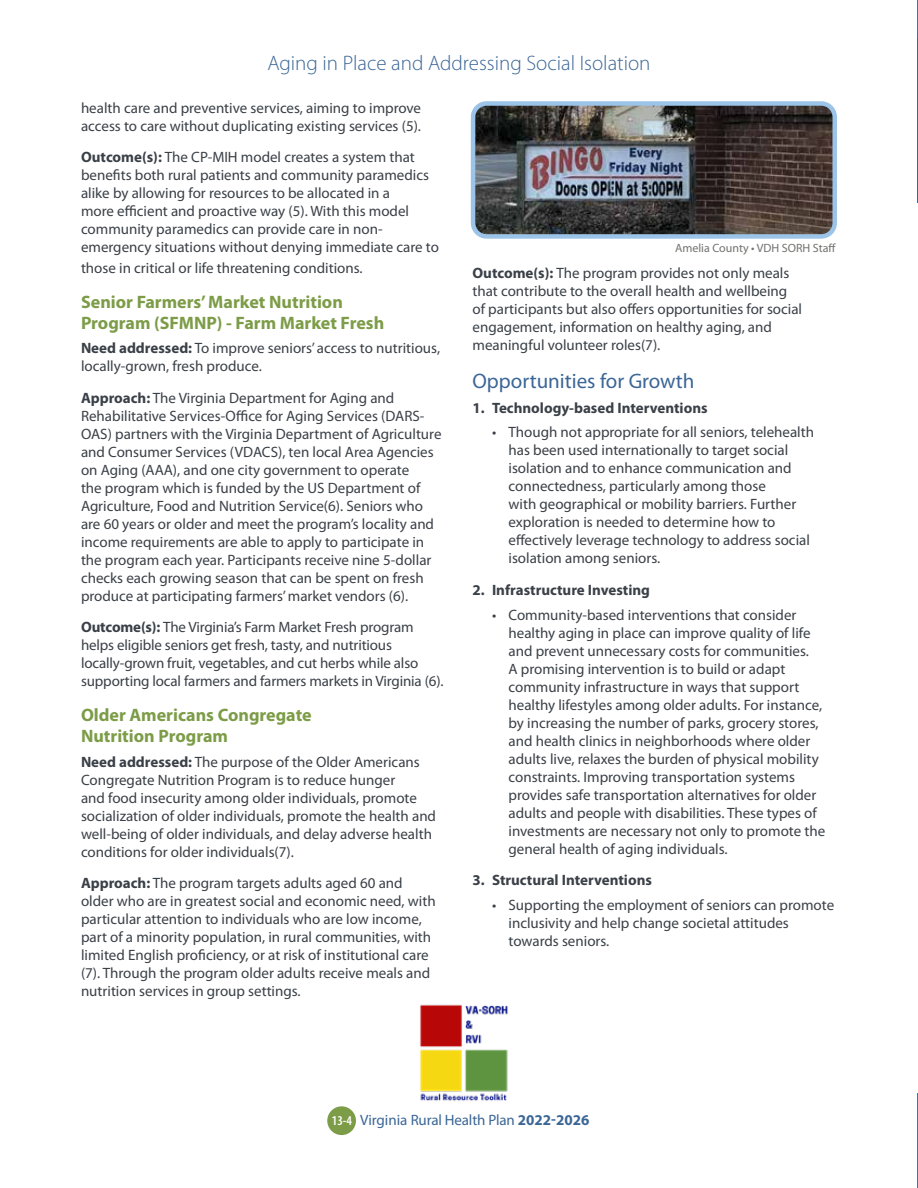
<style>
.page{position:relative;width:918px;height:1188px;background:#fff}
.page>*{position:absolute;margin:0;border:0;box-sizing:border-box;transform-origin:0 0}
.t1{font:300 21px "Myriad Pro";color:#3b6696}
.t2{font:21px "Myriad Pro";color:#3b6696}
.t3{font:700 18px/21px "Myriad Pro";color:#7c9c47}
.t4{font:15px/18px "Myriad Pro";color:#3a4047}
.t5{font:700 15px "Myriad Pro";color:#3a4047}
.t6{font:15px "Myriad Pro";letter-spacing:-.01em;color:#3b6696}
.t7{font:12px "Myriad Pro";color:#72716e}
.s1{font-weight:700}
.s2{font-weight:600;font-stretch:condensed;font-size:13.5px;color:#fff}
</style>
<div class="page">
<img style="left:476px;top:106px;width:356px;height:128px">
<div style="left:471px;top:101px;width:366px;height:138px;border:4px solid #9bc4e8;border-radius:14px"></div>
<div style="left:327px;top:1106px;width:29px;height:29px;background:#7c9c47;border-radius:50%"></div>
<img style="left:420px;top:1004px;width:88px;height:97px">
<hr style="left:917px;top:38px;width:1px;height:164px;background:#3b6696">
<hr style="left:917px;top:1094px;width:1px;height:94px;background:#3c71b6">
<hr style="left:917px;top:0;width:1px;height:38px;background:#3c71b6">
<h1 class="t1" style="left:267px;top:51px;width:385px">Aging in Place and Addressing Social Isolation</h1>
<p class="t4" style="left:81px;top:98px;width:342px">health care and preventive services, aiming to improve access to care without duplicating existing services (5).</p>
<p class="t4" style="left:81px;top:148px;width:360px"><span class="s1">Outcome(s):</span> The CP-MIH model creates a system that benefits both rural patients and community paramedics alike by allowing for resources to be allocated in a<br>more efficient and proactive way (5). With this model community paramedics can provide care in non&shy;emergency situations without denying immediate care to</p>
<p class="t4" style="left:81px;top:259px;width:283px">those in critical or life threatening conditions.</p>
<p class="t3" style="left:81px;top:290px;width:305px">Senior Farmers’ Market Nutrition<br>Program (SFMNP) - Farm Market Fresh</p>
<p class="t4" style="left:81px;top:339px;width:361px"><span class="s1">Need addressed:</span> To improve seniors’ access to nutritious, locally-grown, fresh produce.</p>
<p class="t4" style="left:81px;top:388px;width:362px"><span class="s1">Approach:</span> The Virginia Department for Aging and Rehabilitative Services-Office for Aging Services (DARS-OAS) partners with the Virginia Department of Agriculture and Consumer Services (VDACS), ten local Area Agencies on Aging (AAA), and one city government to operate<br>the program which is funded by the US Department of Agriculture, Food and Nutrition Service(6). Seniors who are 60 years or older and meet the program’s locality and income requirements are able to apply to participate in the program each year. Participants receive nine 5-dollar checks each growing season that can be spent on fresh produce at participating farmers’ market vendors (6).</p>
<p class="t4" style="left:81px;top:618px;width:364px"><span class="s1">Outcome(s):</span> The Virginia’s Farm Market Fresh program helps eligible seniors get fresh, tasty, and nutritious locally-grown fruit, vegetables, and cut herbs while also supporting local farmers and farmers markets in Virginia (6).</p>
<p class="t3" style="left:81px;top:704px;width:232px">Older Americans Congregate<br>Nutrition Program</p>
<p class="t4" style="left:81px;top:752px;width:357px"><span class="s1">Need addressed:</span> The purpose of the Older Americans Congregate Nutrition Program is to reduce hunger<br>and food insecurity among older individuals, promote socialization of older individuals, promote the health and well-being of older individuals, and delay adverse health conditions for older individuals(7).</p>
<p class="t4" style="left:81px;top:874px;width:356px"><span class="s1">Approach:</span> The program targets adults aged 60 and older who are in greatest social and economic need, with particular attention to individuals who are low income, part of a minority population, in rural communities, with limited English proficiency, or at risk of institutional care (7). Through the program older adults receive meals and nutrition services in group settings.</p>
<p class="t7" style="left:675px;top:241px;width:162px">Amelia County • VDH SORH Staff</p>
<p class="t4" style="left:472px;top:264px;width:331px"><span class="s1">Outcome(s):</span> The program provides not only meals that contribute to the overall health and wellbeing of participants but also offers opportunities for social engagement, information on healthy aging, and meaningful volunteer roles(7).</p>
<h1 class="t2" style="left:472px;top:368px;width:223px">Opportunities for Growth</h1>
<p class="t5" style="left:472px;top:398px;width:237px">1. Technology-based Interventions</p>
<p class="t4" style="left:508px;top:423px;width:307px;text-indent:-16px">• Though not appropriate for all seniors, telehealth has been used internationally to target social isolation and to enhance communication and connectedness, particularly among those<br>with geographical or mobility barriers. Further exploration is needed to determine how to effectively leverage technology to address social isolation among seniors.</p>
<p class="t5" style="left:472px;top:580px;width:179px">2. Infrastructure Investing</p>
<p class="t4" style="left:508px;top:605px;width:318px;text-indent:-16px">• Community-based interventions that consider healthy aging in place can improve quality of life and prevent unnecessary costs for communities.<br>A promising intervention is to build or adapt community infrastructure in ways that support healthy lifestyles among older adults. For instance, by increasing the number of parks, grocery stores, and health clinics in neighborhoods where older adults live, relaxes the burden of physical mobility constraints. Improving transportation systems provides safe transportation alternatives for older adults and people with disabilities. These types of investments are necessary not only to promote the general health of aging individuals.</p>
<p class="t5" style="left:472px;top:870px;width:181px">3. Structural Interventions</p>
<p class="t4" style="left:508px;top:896px;width:327px;text-indent:-16px">• Supporting the employment of seniors can promote inclusivity and help change societal attitudes towards seniors.</p>
<p class="t6" style="left:332px;top:1111px;width:259px"><span class="s2">13-4</span> Virginia Rural Health Plan <span class="s1">2022-2026</span></p>
</div>
